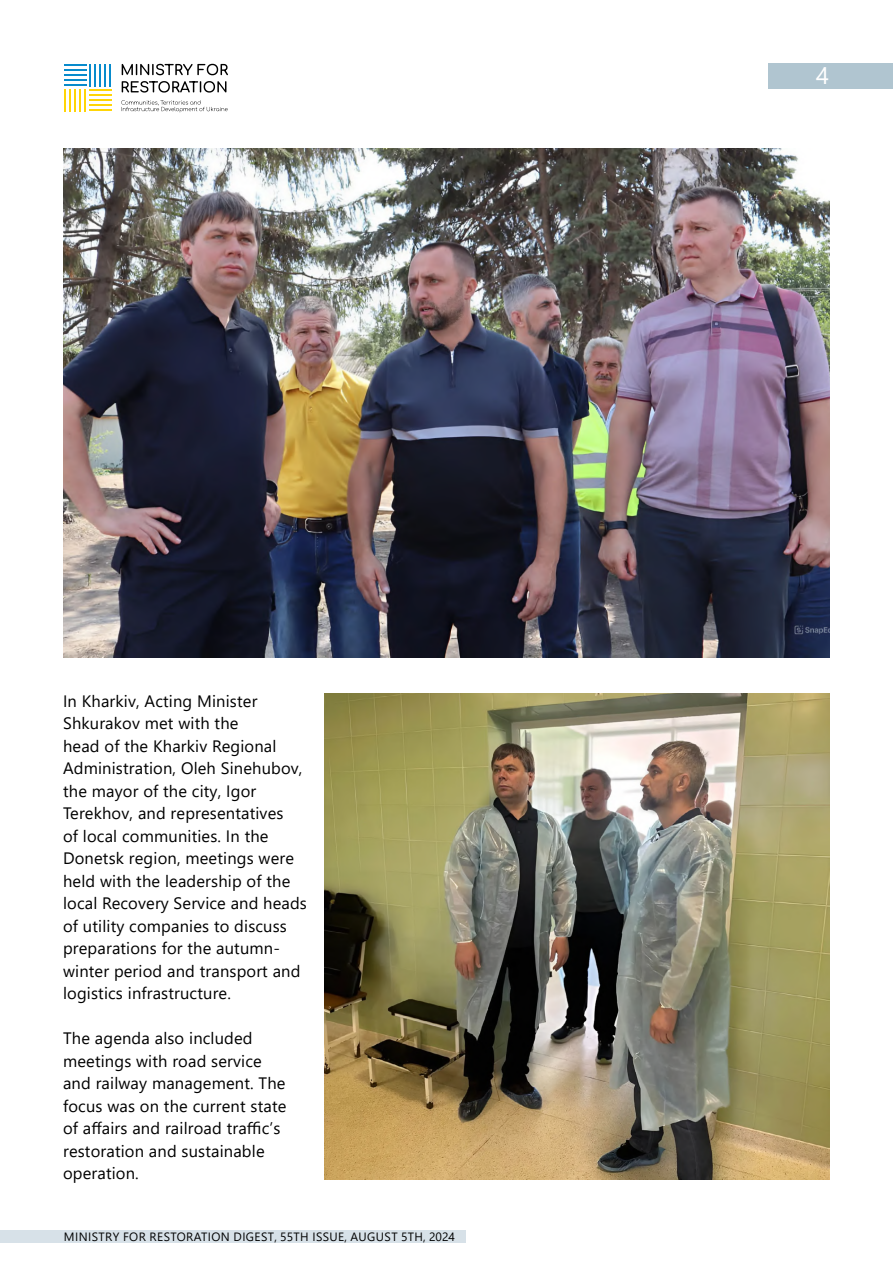
<style>
.page{position:relative;width:893px;height:1263px;background:#fff}
.page>*{position:absolute;margin:0;border:0;box-sizing:border-box;transform-origin:0 0}
.t1{font:24px "Segoe UI";color:#fff}
.t2{font:16.5px/22.5px "Segoe UI";letter-spacing:.01em;color:#000}
.t3{font:12px "Segoe UI";letter-spacing:.035em;color:#000}
</style>
<div class="page">
<div style="left:0;top:1230px;width:465px;height:12px;background:#d7e1e8"></div>
<div style="left:768px;top:64px;width:125px;height:25px;background:#b0c5d0"></div>
<hr style="left:64px;top:64px;width:22px;height:2px;background:#088bcc">
<hr style="left:64px;top:84px;width:22px;height:2px;background:#088bcc">
<hr style="left:64px;top:74px;width:22px;height:2px;background:#088bcc">
<hr style="left:64px;top:79px;width:22px;height:2px;background:#088bcc">
<hr style="left:64px;top:69px;width:22px;height:2px;background:#088bcc">
<hr style="left:109px;top:64px;width:2px;height:22px;background:#088bcc">
<hr style="left:89px;top:64px;width:2px;height:22px;background:#088bcc">
<hr style="left:99px;top:64px;width:2px;height:22px;background:#088bcc">
<hr style="left:94px;top:64px;width:2px;height:22px;background:#088bcc">
<hr style="left:104px;top:64px;width:2px;height:22px;background:#088bcc">
<hr style="left:89px;top:109px;width:22px;height:2px;background:#ffd508">
<hr style="left:89px;top:89px;width:22px;height:2px;background:#ffd508">
<hr style="left:89px;top:99px;width:22px;height:2px;background:#ffd508">
<hr style="left:89px;top:94px;width:22px;height:2px;background:#ffd508">
<hr style="left:89px;top:104px;width:22px;height:2px;background:#ffd508">
<hr style="left:64px;top:89px;width:2px;height:22px;background:#ffd508">
<hr style="left:84px;top:89px;width:2px;height:22px;background:#ffd508">
<hr style="left:74px;top:89px;width:2px;height:22px;background:#ffd508">
<hr style="left:79px;top:89px;width:2px;height:22px;background:#ffd508">
<hr style="left:69px;top:89px;width:2px;height:22px;background:#ffd508">
<svg style="left:121px;top:100px;width:107px;height:12px"></svg>
<svg style="left:122px;top:64px;width:106px;height:11px"></svg>
<svg style="left:122px;top:81px;width:104px;height:12px"></svg>
<img style="left:64px;top:149px;width:765px;height:508px">
<img style="left:325px;top:693px;width:504px;height:486px">
<p class="t2" style="left:63px;top:688px;width:245px">In Kharkiv, Acting Minister<br>Shkurakov met with the<br>head of the Kharkiv Regional<br>Administration, Oleh Sinehubov, the mayor of the city, Igor<br>Terekhov, and representatives<br>of local communities. In the<br>Donetsk region, meetings were held with the leadership of the local Recovery Service and heads of utility companies to discuss preparations for the autumn&shy;winter period and transport and logistics infrastructure.</p>
<p class="t2" style="left:63px;top:1026px;width:225px">The agenda also included meetings with road service and railway management. The focus was on the current state of affairs and railroad traffic’s restoration and sustainable operation.</p>
<p class="t3" style="left:64px;top:1225px;width:392px">MINISTRY FOR RESTORATION DIGEST, 55TH ISSUE, AUGUST 5TH, 2024</p>
<h1 class="t1" style="left:816px;top:53px;width:14px">4</h1>
</div>
